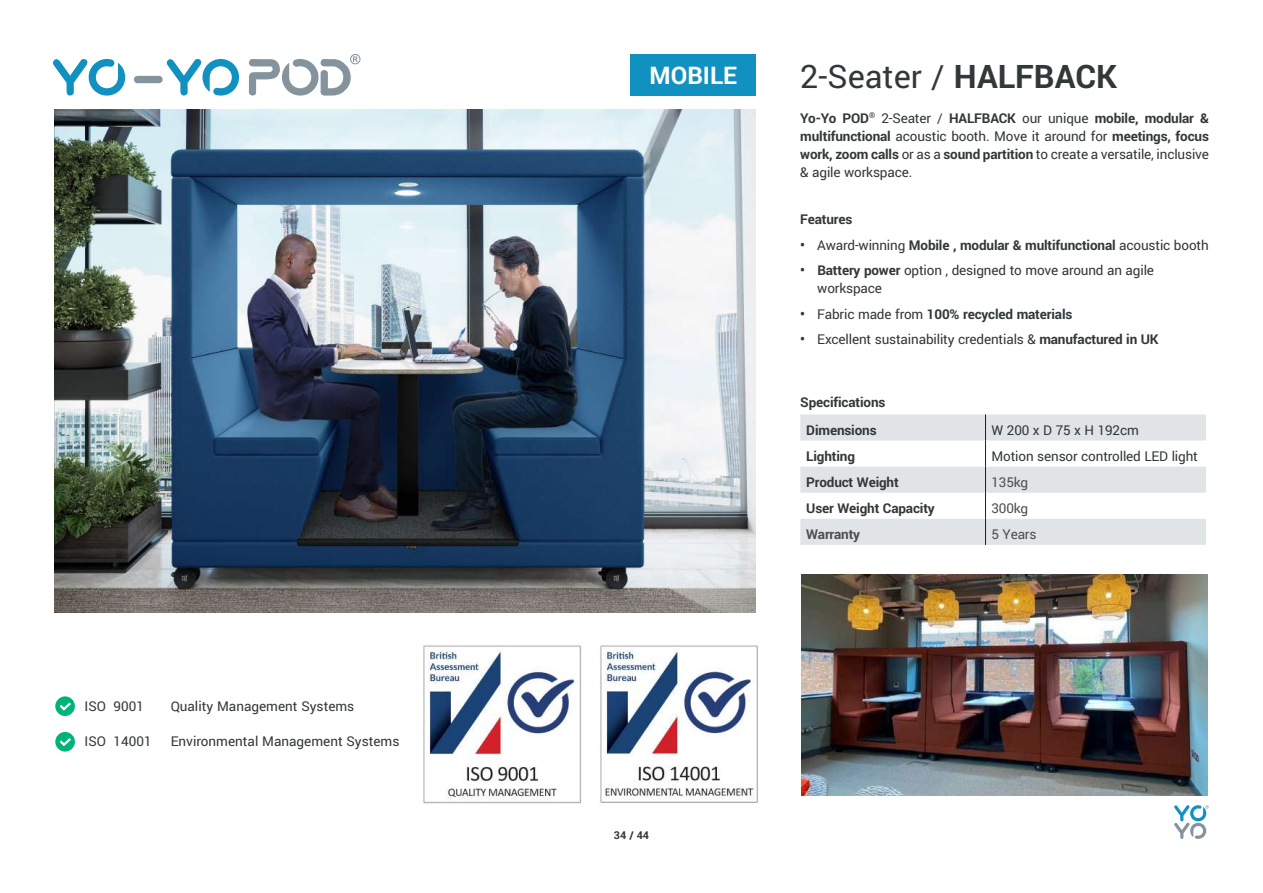
<style>
.page{position:relative;width:1263px;height:893px;background:#fff}
.page>*{position:absolute;margin:0;border:0;box-sizing:border-box;transform-origin:0 0}
.t1{font:36px "Yantramanav";color:#323739}
.t2{font:700 27px "Yantramanav";color:#fff}
.t3{font:15px/18px "Yantramanav";letter-spacing:-.01em;color:#323739}
.t4{font:700 15px/27.5px "Yantramanav";letter-spacing:-.01em;color:#323739;text-align:center}
.t5{font:15px "Yantramanav";letter-spacing:-.01em;color:#4d4d4d}
.t6{font:700 15px "Yantramanav";letter-spacing:-.01em;color:#4d4d4d}
.t7{font:700 12px "Yantramanav";color:#323739}
.s1{font-weight:700}
.s2{font-weight:400}
</style>
<div class="page">
<svg style="left:1174px;top:805px;width:35px;height:34px"></svg>
<img style="left:54px;top:109px;width:702px;height:503px">
<svg style="left:800px;top:414px;width:406px;height:131px;fill:#e1e4e6"></svg>
<svg style="left:985px;top:414px;width:1px;height:131px"></svg>
<div style="left:631px;top:54px;width:125px;height:42px;background:#1191c0"></div>
<img style="left:801px;top:574px;width:407px;height:222px">
<svg style="left:53px;top:59px;width:72px;height:37px"></svg>
<svg style="left:134px;top:59px;width:105px;height:37px"></svg>
<svg style="left:249px;top:54px;width:111px;height:42px"></svg>
<svg style="left:55px;top:696px;width:20px;height:20px"></svg>
<svg style="left:55px;top:732px;width:20px;height:20px"></svg>
<img style="left:600px;top:645px;width:158px;height:158px">
<img style="left:422px;top:645px;width:160px;height:159px">
<p class="t3" style="left:85px;top:697px;width:61px">ISO 9001</p>
<p class="t3" style="left:171px;top:697px;width:185px">Quality Management Systems</p>
<p class="t3" style="left:85px;top:733px;width:69px">ISO 14001</p>
<p class="t3" style="left:171px;top:733px;width:230px">Environmental Management Systems</p>
<h2 class="t2" style="left:649px;top:59px;width:89px">MOBILE</h2>
<h1 class="t1" style="left:800px;top:54px;width:318px">2-Seater / <span class="s1">HALFBACK</span></h1>
<p class="t3" style="left:800px;top:110px;width:410px;text-align:justify"><span class="s1">Yo-Yo POD</span><sup>®</sup> 2-Seater / <span class="s1">HALFBACK</span> our unique <span class="s1">mobile, modular &amp; multifunctional</span> acoustic booth. Move it around for <span class="s1">meetings, focus work, zoom calls</span> or as a <span class="s1">sound partition</span> to create a versatile, inclusive &amp; agile workspace.</p>
<p class="t4" style="left:800px;top:206px;width:54px">Features</p>
<p class="t4" style="left:800px;top:231px;width:410px">• <span class="s2">Award-winning</span> Mobile , modular &amp; multifunctional <span class="s2">acoustic booth</span></p>
<p class="t3" style="left:817px;top:262px;width:338px;text-indent:-17px"><span class="s1">• Battery power</span> option , designed to move around an agile workspace</p>
<p class="t4" style="left:800px;top:301px;width:274px">• <span class="s2">Fabric made from</span> 100% recycled materials</p>
<p class="t3" style="left:800px;top:331px;width:360px"><span class="s1">•</span> Excellent sustainability credentials &amp; <span class="s1">manufactured in UK</span></p>
<p class="t4" style="left:800px;top:389px;width:87px">Specifications<br>Dimensions</p>
<p class="t3" style="left:991px;top:421px;width:149px">W 200 x D 75 x H 192cm</p>
<p class="t4" style="left:806px;top:442px;width:50px">Lighting</p>
<p class="t3" style="left:991px;top:447px;width:208px">Motion sensor controlled LED light</p>
<p class="t4" style="left:806px;top:469px;width:94px">Product Weight</p>
<p class="t5" style="left:991px;top:473px;width:38px">135kg</p>
<p class="t4" style="left:806px;top:495px;width:130px">User Weight Capacity</p>
<p class="t5" style="left:991px;top:499px;width:38px">300kg</p>
<p class="t6" style="left:806px;top:525px;width:55px">Warranty</p>
<p class="t5" style="left:991px;top:525px;width:47px">5 Years</p>
<p class="t7" style="left:614px;top:828px;width:37px">34 / 44</p>
</div>
